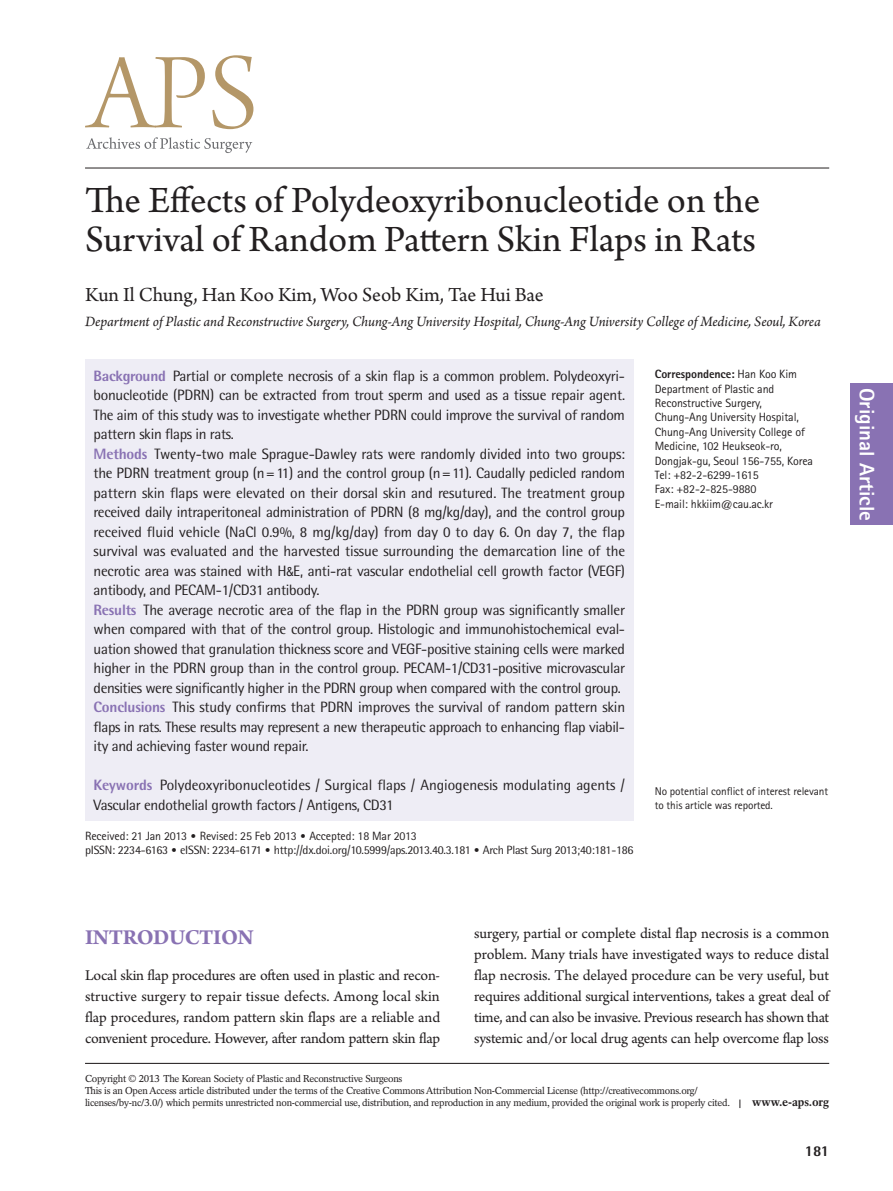
<style>
.page{position:relative;width:893px;height:1191px;background:#fff}
.page>*{position:absolute;margin:0;border:0;box-sizing:border-box;transform-origin:0 0}
.제목{font:39px/39px "Arno Pro";color:#231f20}
.대제목{font:700 22.5px "Arno Pro";letter-spacing:-.02em;color:#8972b3}
.저자{font:21px "Arno Pro";letter-spacing:-.005em;color:#231f20}
.논문_분류{font:800 21px "Rotis Sans Serif Std";color:#fff}
.본문_성형{font:15.75px/21px "Arno Pro";letter-spacing:-.02em;color:#231f20;text-align:justify}
.초록_본문체{font:15px/19.5px "Rotis Semi Sans Std";letter-spacing:-.02em;color:#231f20;text-align:justify}
.소속{font:italic 15px "Arno Pro";letter-spacing:-.005em;color:#231f20}
.t1{font:800 15px "Rotis Semi Sans Std";color:#231f20}
.교신저자{font:12px/14.4px "Rotis Sans Serif Std";letter-spacing:-.01em;color:#231f20}
.t2{font:12px "Rotis Semi Sans Std";letter-spacing:-.02em;color:#231f20}
.교신저자-2{font:800 12px "Rotis Sans Serif Std";letter-spacing:-.01em;color:#231f20}
.t3{font:700 12px "Rotation LT Std";letter-spacing:-.01em;color:#231f20}
.교신저자_밑_각주{font:11.25px/13.5px "Rotis Sans Serif Std";letter-spacing:-.01em;color:#231f20}
.t4{font:10.05px/12px "Rotation LT Std";letter-spacing:-.025em;color:#231f20}
.s1{font-weight:400}
.s2{font-weight:800;color:#8972b3}
.s3{font-family:"Helvetica Neue";font-stretch:condensed;font-size:12.75px}
.s4{font-family:"DIN Pro";font-weight:300}
</style>
<div class="page">
<hr style="left:85px;top:1062px;width:744px;height:2px;background:#231f20">
<hr style="left:85px;top:168px;width:744px;height:1px;background:#231f20">
<svg style="left:85px;top:55px;width:168px;height:74px"></svg>
<svg style="left:86px;top:137px;width:166px;height:16px"></svg>
<div style="left:85px;top:359px;width:549px;height:461px;background:#eeedf5"></div>
<div style="left:850px;top:383px;width:43px;height:141px;background:#8972b3"></div>
<p class="제목" style="left:85px;top:183px;width:677px">The Effects of Polydeoxyribonucleotide on the<br>Survival of Random Pattern Skin Flaps in Rats</p>
<p class="저자" style="left:85px;top:283px;width:460px">Kun Il Chung, Han Koo Kim, Woo Seob Kim, Tae Hui Bae</p>
<p class="소속" style="left:85px;top:313px;width:737px">Department of Plastic and Reconstructive Surgery, Chung-Ang University Hospital, Chung-Ang University College of Medicine, Seoul, Korea</p>
<p class="교신저자-2" style="left:655px;top:366px;width:144px">Correspondence: <span class="s1">Han Koo Kim</span></p>
<p class="교신저자" style="left:655px;top:381px;width:160px">Department of Plastic and<br>Reconstructive Surgery,<br>Chung-Ang University Hospital,<br>Chung-Ang University College of<br>Medicine, 102 Heukseok-ro,<br>Dongjak-gu, Seoul 156-755, Korea</p>
<p class="교신저자" style="left:655px;top:467px;width:105px">Tel: +82-2-6299-1615</p>
<p class="교신저자" style="left:655px;top:482px;width:103px">Fax: +82-2-825-9880</p>
<p class="교신저자" style="left:655px;top:496px;width:120px">E-mail: hkkiim@cau.ac.kr</p>
<p class="초록_본문체" style="left:94px;top:366px;width:533px"><span class="s2">Background</span> Partial or complete necrosis of a skin flap is a common problem. Polydeoxyri&shy;bonucleotide (PDRN) can be extracted from trout sperm and used as a tissue repair agent.<br>The aim of this study was to investigate whether PDRN could improve the survival of random pattern skin flaps in rats.</p>
<p class="초록_본문체" style="left:94px;top:444px;width:533px"><span class="s2">Methods</span> Twenty-two male Sprague-Dawley rats were randomly divided into two groups: the PDRN treatment group (n= 11) and the control group (n= 11). Caudally pedicled random pattern skin flaps were elevated on their dorsal skin and resutured. The treatment group received daily intraperitoneal administration of PDRN (8 mg/kg/day), and the control group received fluid vehicle (NaCl 0.9%, 8 mg/kg/day) from day 0 to day 6. On day 7, the flap survival was evaluated and the harvested tissue surrounding the demarcation line of the necrotic area was stained with H<span class="s3">&amp;</span>E, anti-rat vascular endothelial cell growth factor (VEGF) antibody, and PECAM-1/CD31 antibody.</p>
<p class="초록_본문체" style="left:94px;top:600px;width:533px"><span class="s2">Results</span> The average necrotic area of the flap in the PDRN group was significantly smaller when compared with that of the control group. Histologic and immunohistochemical eval&shy;uation showed that granulation thickness score and VEGF-positive staining cells were marked higher in the PDRN group than in the control group. PECAM-1/CD31-positive microvascular densities were significantly higher in the PDRN group when compared with the control group.</p>
<p class="초록_본문체" style="left:94px;top:697px;width:533px"><span class="s2">Conclusions</span> This study confirms that PDRN improves the survival of random pattern skin flaps in rats. These results may represent a new therapeutic approach to enhancing flap viabil&shy;ity and achieving faster wound repair.</p>
<p class="초록_본문체" style="left:94px;top:775px;width:533px"><span class="s2">Keywords</span> Polydeoxyribonucleotides / Surgical flaps / Angiogenesis modulating agents /<br>Vascular endothelial growth factors / Antigens, CD31</p>
<p class="교신저자" style="left:85px;top:828px;width:333px">Received: 21 Jan 2013 <span class="s4">•</span> Revised: 25 Feb 2013 <span class="s4">•</span> Accepted: 18 Mar 2013</p>
<p class="t2" style="left:85px;top:843px;width:550px">pISSN: 2234-6163 <span class="s4">•</span> eISSN: 2234-6171 <span class="s4">•</span> http://dx.doi.org/10.5999/aps.2013.40.3.181 <span class="s4">•</span> Arch Plast Surg 2013;40:181-186</p>
<p class="교신저자_밑_각주" style="left:655px;top:785px;width:175px">No potential conflict of interest relevant to this article was reported.</p>
<p class="논문_분류" style="left:880px;top:388px;width:134px;rotate:90deg">Original Article</p>
<p class="대제목" style="left:85px;top:924px;width:170px">INTRODUCTION</p>
<p class="본문_성형" style="left:85px;top:966px;width:357px">Local skin flap procedures are often used in plastic and recon&shy;structive surgery to repair tissue defects. Among local skin flap procedures, random pattern skin flaps are a reliable and convenient procedure. However, after random pattern skin flap</p>
<p class="본문_성형" style="left:474px;top:924px;width:357px">surgery, partial or complete distal flap necrosis is a common problem. Many trials have investigated ways to reduce distal flap necrosis. The delayed procedure can be very useful, but requires additional surgical interventions, takes a great deal of time, and can also be invasive. Previous research has shown that systemic and/or local drug agents can help overcome flap loss</p>
<p class="t4" style="left:85px;top:1073px;width:319px">Copyright © 2013 The Korean Society of Plastic and Reconstructive Surgeons</p>
<p class="t4" style="left:85px;top:1085px;width:647px">This is an Open Access article distributed under the terms of the Creative Commons Attribution Non-Commercial License (http://creativecommons.org/ licenses/by-nc/3.0/) which permits unrestricted non-commercial use, distribution, and reproduction in any medium, provided the original work is properly cited.</p>
<p class="t3" style="left:752px;top:1095px;width:78px">www.e-aps.org</p>
<p class="t1" style="left:805px;top:1141px;width:26px">181</p>
</div>
